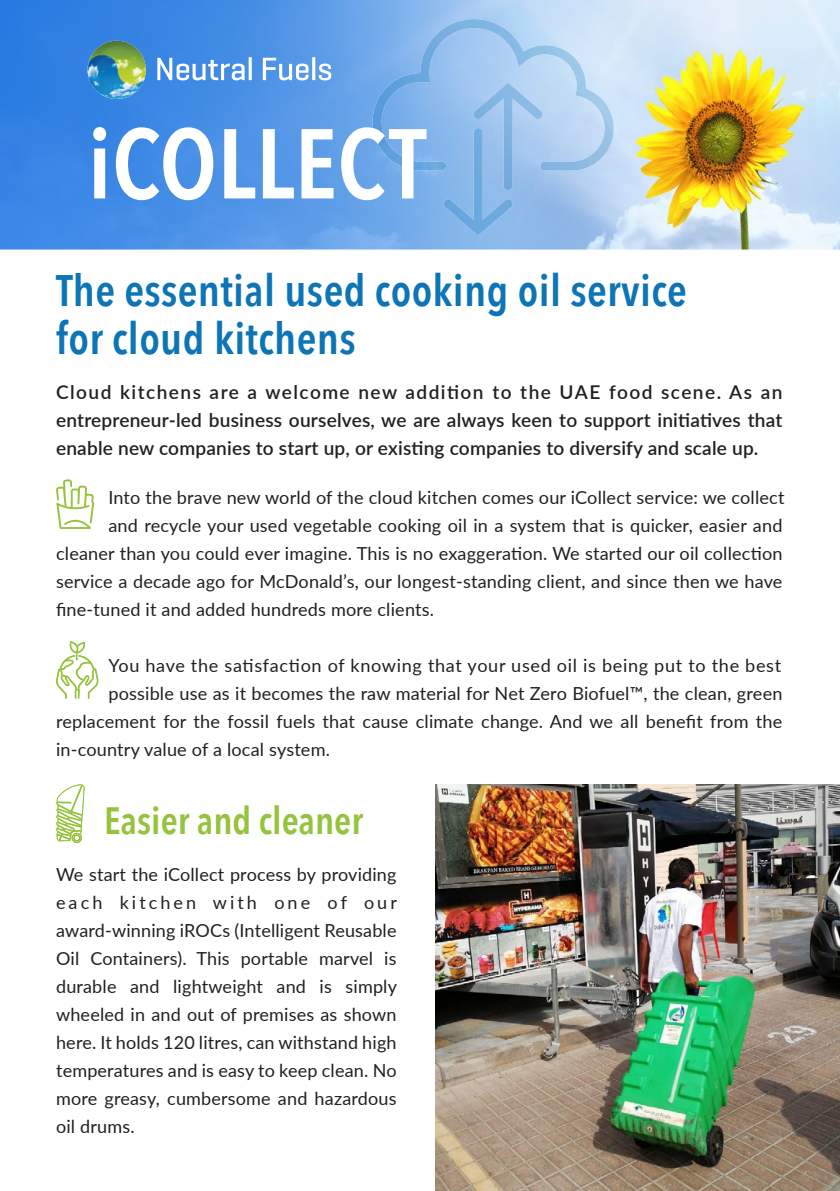
<style>
.page{position:relative;width:840px;height:1191px;background:#fff}
.page>*{position:absolute;margin:0;border:0;box-sizing:border-box;transform-origin:0 0}
.t1{font:600 97.8px "Avenir Next Condensed";color:#fff}
.t2{font:600 44px/48px "Avenir Next Condensed";letter-spacing:.01em;color:#0d75b6}
.t3{font:600 38px "Avenir Next Condensed";color:#96c33d}
.t4{font:600 19px/28px "Lato";letter-spacing:.01em;color:#231f20;text-align:justify}
.t5{font:18px/28px "Lato";letter-spacing:.01em;color:#231f20;text-align:justify}
.t6{font:18px "Lato";letter-spacing:.04em;color:#231f20}
</style>
<div class="page">
<img style="left:0;top:0;width:839px;height:249px">
<img style="left:372px;top:19px;width:241px;height:152px">
<img style="left:443px;top:128px;width:70px;height:108px">
<img style="left:473px;top:83px;width:69px;height:107px">
<svg style="left:56px;top:479px;width:38px;height:50px"></svg>
<img style="left:87px;top:41px;width:59px;height:58px;border-radius:29px">
<svg style="left:157px;top:57px;width:174px;height:23px"></svg>
<img style="left:435px;top:784px;width:404px;height:407px">
<svg style="left:56px;top:784px;width:29px;height:59px"></svg>
<svg style="left:56px;top:641px;width:43px;height:58px"></svg>
<h1 class="t1" style="left:87px;top:80px;width:340px">iCOLLECT</h1>
<h2 class="t2" style="left:56px;top:265px;width:632px">The essential used cooking oil service for cloud kitchens</h2>
<p class="t4" style="left:56px;top:377px;width:727px">Cloud kitchens are a welcome new addition to the UAE food scene. As an entrepreneur-led business ourselves, we are always keen to support initiatives that enable new companies to start up, or existing companies to diversify and scale up.</p>
<p class="t5" style="left:108px;top:482px;width:677px">Into the brave new world of the cloud kitchen comes our iCollect service: we collect</p>
<p class="t5" style="left:108px;top:510px;width:675px">and recycle your used vegetable cooking oil in a system that is quicker, easier and</p>
<p class="t5" style="left:56px;top:538px;width:727px">cleaner than you could ever imagine. This is no exaggeration. We started our oil collection</p>
<p class="t5" style="left:56px;top:566px;width:727px">service a decade ago for McDonald’s, our longest-standing client, and since then we have</p>
<p class="t5" style="left:56px;top:594px;width:379px">fine-tuned it and added hundreds more clients.</p>
<p class="t6" style="left:108px;top:652px;width:674px">You have the satisfaction of knowing that your used oil is being put to the best</p>
<p class="t5" style="left:108px;top:678px;width:675px">possible use as it becomes the raw material for Net Zero Biofuel™, the clean, green</p>
<p class="t5" style="left:56px;top:706px;width:727px">replacement for the fossil fuels that cause climate change. And we all benefit from the</p>
<p class="t5" style="left:56px;top:734px;width:275px">in-country value of a local system.</p>
<h3 class="t3" style="left:104px;top:788px;width:260px">Easier and cleaner</h3>
<p class="t5" style="left:56px;top:859px;width:342px">We start the iCollect process by providing each kitchen with one of our award-winning iROCs (Intelligent Reusable Oil Containers). This portable marvel is durable and lightweight and is simply wheeled in and out of premises as shown here. It holds 120 litres, can withstand high temperatures and is easy to keep clean. No more greasy, cumbersome and hazardous oil drums.</p>
</div>
